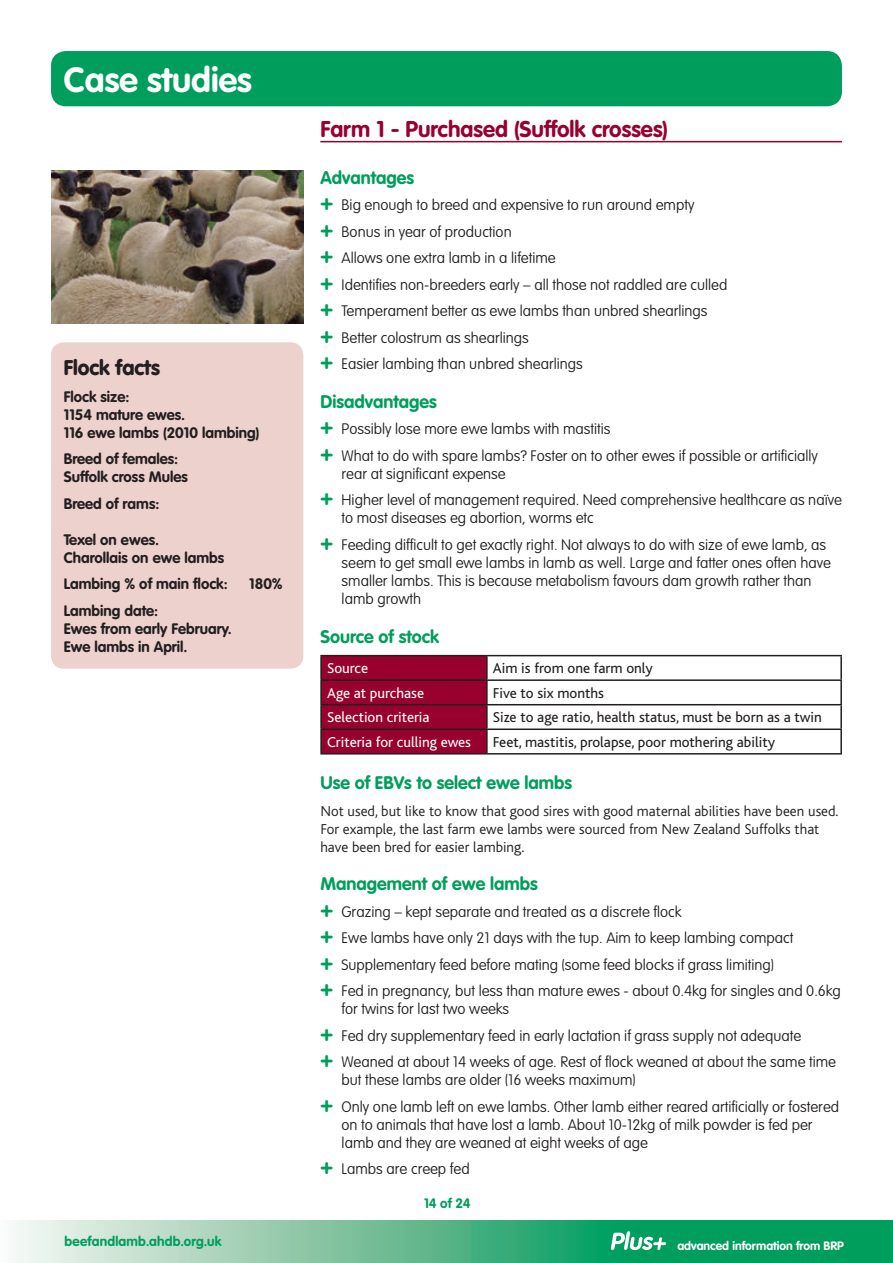
<style>
.page{position:relative;width:893px;height:1263px;background:#fff}
.page>*{position:absolute;margin:0;border:0;box-sizing:border-box;transform-origin:0 0}
.t1{font:700 34.5px "VAG Rounded";color:#fff}
.t2{font:700 22.5px "VAG Rounded";color:#98012d}
.t3{font:900 21px "VAG Rounded";color:#231f20}
.t4{font:700 18px "VAG Rounded";color:#009e5d}
.t5{font:100 15px/26.5px "VAG Rounded";color:#231f20}
.t6{font:700 15px/18px "VAG Rounded";color:#231f20}
.t7{font:300 15px/18px "Bliss";color:#231f20}
.t8{font:15px "Bliss";color:#231f20}
.t9{font:15px "Bliss";color:#fff}
.t10{font:700 13.5px "VAG Rounded";letter-spacing:.015em;color:#009e5d}
.t11{font:700 12px "VAG Rounded";color:#fff}
.s1{font-weight:900;font-size:21px;color:#009e5d}
</style>
<div class="page">
<svg style="left:14px;top:1220px;width:879px;height:43px;background:#5dbb90"></svg>
<svg style="left:611px;top:1231px;width:55px;height:19px"></svg>
<hr style="left:320px;top:141px;width:522px;height:1px;background:#98012d">
<img style="left:51px;top:170px;width:252px;height:153px">
<div style="left:51px;top:342px;width:252px;height:327px;background:#edd1cd;border-radius:13px"></div>
<div style="left:322px;top:656px;width:164px;height:97px;background:#98012d"></div>
<hr style="left:320px;top:655px;width:167px;height:1px;background:#231f20">
<hr style="left:320px;top:656px;width:2px;height:23px;background:#231f20">
<hr style="left:487px;top:655px;width:355px;height:1px;background:#231f20">
<hr style="left:486px;top:656px;width:2px;height:23px;background:#231f20">
<hr style="left:840px;top:656px;width:2px;height:23px;background:#231f20">
<hr style="left:320px;top:679px;width:167px;height:2px;background:#231f20">
<hr style="left:320px;top:681px;width:2px;height:23px;background:#231f20">
<hr style="left:487px;top:679px;width:355px;height:2px;background:#231f20">
<hr style="left:486px;top:681px;width:2px;height:23px;background:#231f20">
<hr style="left:840px;top:681px;width:2px;height:23px;background:#231f20">
<hr style="left:320px;top:704px;width:167px;height:1px;background:#231f20">
<hr style="left:320px;top:705px;width:2px;height:23px;background:#231f20">
<hr style="left:487px;top:704px;width:355px;height:1px;background:#231f20">
<hr style="left:486px;top:705px;width:2px;height:23px;background:#231f20">
<hr style="left:840px;top:705px;width:2px;height:23px;background:#231f20">
<hr style="left:320px;top:728px;width:167px;height:2px;background:#231f20">
<hr style="left:320px;top:730px;width:2px;height:23px;background:#231f20">
<hr style="left:487px;top:728px;width:355px;height:2px;background:#231f20">
<hr style="left:486px;top:730px;width:2px;height:23px;background:#231f20">
<hr style="left:840px;top:730px;width:2px;height:23px;background:#231f20">
<hr style="left:320px;top:753px;width:167px;height:1px;background:#231f20">
<hr style="left:487px;top:753px;width:355px;height:1px;background:#231f20">
<div style="left:51px;top:51px;width:791px;height:55px;background:#009e5d;border-radius:15px"></div>
<h1 class="t1" style="left:64px;top:60px;width:190px">Case studies</h1>
<h3 class="t3" style="left:64px;top:355px;width:98px">Flock facts</h3>
<p class="t6" style="left:64px;top:387px;width:197px">Flock size:<br>1154 mature ewes.<br>116 ewe lambs (2010 lambing)</p>
<p class="t6" style="left:64px;top:450px;width:126px">Breed of females:<br>Suffolk cross Mules</p>
<p class="t6" style="left:64px;top:494px;width:97px">Breed of rams:</p>
<p class="t6" style="left:64px;top:530px;width:162px">Texel on ewes.<br>Charollais on ewe lambs</p>
<p class="t6" style="left:64px;top:575px;width:166px">Lambing % of main flock:</p>
<p class="t6" style="left:249px;top:575px;width:35px">180%</p>
<p class="t6" style="left:64px;top:601px;width:169px">Lambing date:<br>Ewes from early February.<br>Ewe lambs in April.</p>
<p class="t10" style="left:65px;top:1233px;width:159px">beefandlamb.ahdb.org.uk</p>
<h2 class="t2" style="left:320px;top:116px;width:349px">Farm 1 - Purchased (Suffolk crosses)</h2>
<p class="t4" style="left:320px;top:167px;width:95px">Advantages</p>
<p class="t5" style="left:320px;top:192px;width:408px"><span class="s1">+</span> Big enough to breed and expensive to run around empty<br><span class="s1">+</span> Bonus in year of production<br><span class="s1">+</span> Allows one extra lamb in a lifetime<br><span class="s1">+</span> Identifies non-breeders early – all those not raddled are culled <span class="s1">+</span> Temperament better as ewe lambs than unbred shearlings<br><span class="s1">+</span> Better colostrum as shearlings<br><span class="s1">+</span> Easier lambing than unbred shearlings</p>
<p class="t4" style="left:320px;top:391px;width:118px">Disadvantages</p>
<p class="t5" style="left:320px;top:416px;width:499px"><span class="s1">+</span> Possibly lose more ewe lambs with mastitis<br><span class="s1">+</span> What to do with spare lambs? Foster on to other ewes if possible or artificially</p>
<p class="t5" style="left:320px;top:460px;width:523px;text-indent:21px">rear at significant expense<br><span class="s1">+</span> Higher level of management required. Need comprehensive healthcare as naïve</p>
<p class="t5" style="left:320px;top:505px;width:507px;text-indent:21px">to most diseases eg abortion, worms etc<br><span class="s1">+</span> Feeding difficult to get exactly right. Not always to do with size of ewe lamb, as</p>
<p class="t5" style="left:342px;top:554px;width:491px;line-height:18px">seem to get small ewe lambs in lamb as well. Large and fatter ones often have smaller lambs. This is because metabolism favours dam growth rather than lamb growth</p>
<p class="t4" style="left:320px;top:626px;width:120px">Source of stock</p>
<p class="t9" style="left:327px;top:660px;width:43px">Source</p>
<p class="t8" style="left:493px;top:660px;width:161px">Aim is from one farm only</p>
<p class="t9" style="left:327px;top:685px;width:99px">Age at purchase</p>
<p class="t8" style="left:493px;top:685px;width:113px">Five to six months</p>
<p class="t9" style="left:327px;top:709px;width:104px">Selection criteria</p>
<p class="t8" style="left:493px;top:709px;width:330px">Size to age ratio, health status, must be born as a twin</p>
<p class="t9" style="left:327px;top:734px;width:146px">Criteria for culling ewes</p>
<p class="t8" style="left:493px;top:734px;width:284px">Feet, mastitis, prolapse, poor mothering ability</p>
<p class="t4" style="left:320px;top:772px;width:253px">Use of EBVs to select ewe lambs</p>
<p class="t7" style="left:320px;top:802px;width:520px">Not used, but like to know that good sires with good maternal abilities have been used.<br>For example, the last farm ewe lambs were sourced from New Zealand Suffolks that have been bred for easier lambing.</p>
<p class="t4" style="left:320px;top:873px;width:219px">Management of ewe lambs</p>
<p class="t5" style="left:320px;top:898px;width:522px"><span class="s1">+</span> Grazing – kept separate and treated as a discrete flock<br><span class="s1">+</span> Ewe lambs have only 21 days with the tup. Aim to keep lambing compact<br><span class="s1">+</span> Supplementary feed before mating (some feed blocks if grass limiting)<br><span class="s1">+</span> Fed in pregnancy, but less than mature ewes - about 0.4kg for singles and 0.6kg</p>
<p class="t5" style="left:320px;top:996px;width:517px;text-indent:21px">for twins for last two weeks<br><span class="s1">+</span> Fed dry supplementary feed in early lactation if grass supply not adequate<br><span class="s1">+</span> Weaned at about 14 weeks of age. Rest of flock weaned at about the same time</p>
<p class="t5" style="left:320px;top:1067px;width:520px;text-indent:21px">but these lambs are older (16 weeks maximum)<br><span class="s1">+</span> Only one lamb left on ewe lambs. Other lamb either reared artificially or fostered</p>
<p class="t5" style="left:342px;top:1115px;width:473px;line-height:18px">on to animals that have lost a lamb. About 10-12kg of milk powder is fed per lamb and they are weaned at eight weeks of age</p>
<p class="t5" style="left:320px;top:1156px;width:151px"><span class="s1">+</span> Lambs are creep fed</p>
<p class="t10" style="left:424px;top:1195px;width:48px">14 of 24</p>
<p class="t11" style="left:677px;top:1239px;width:168px">advanced information from BRP</p>
</div>
